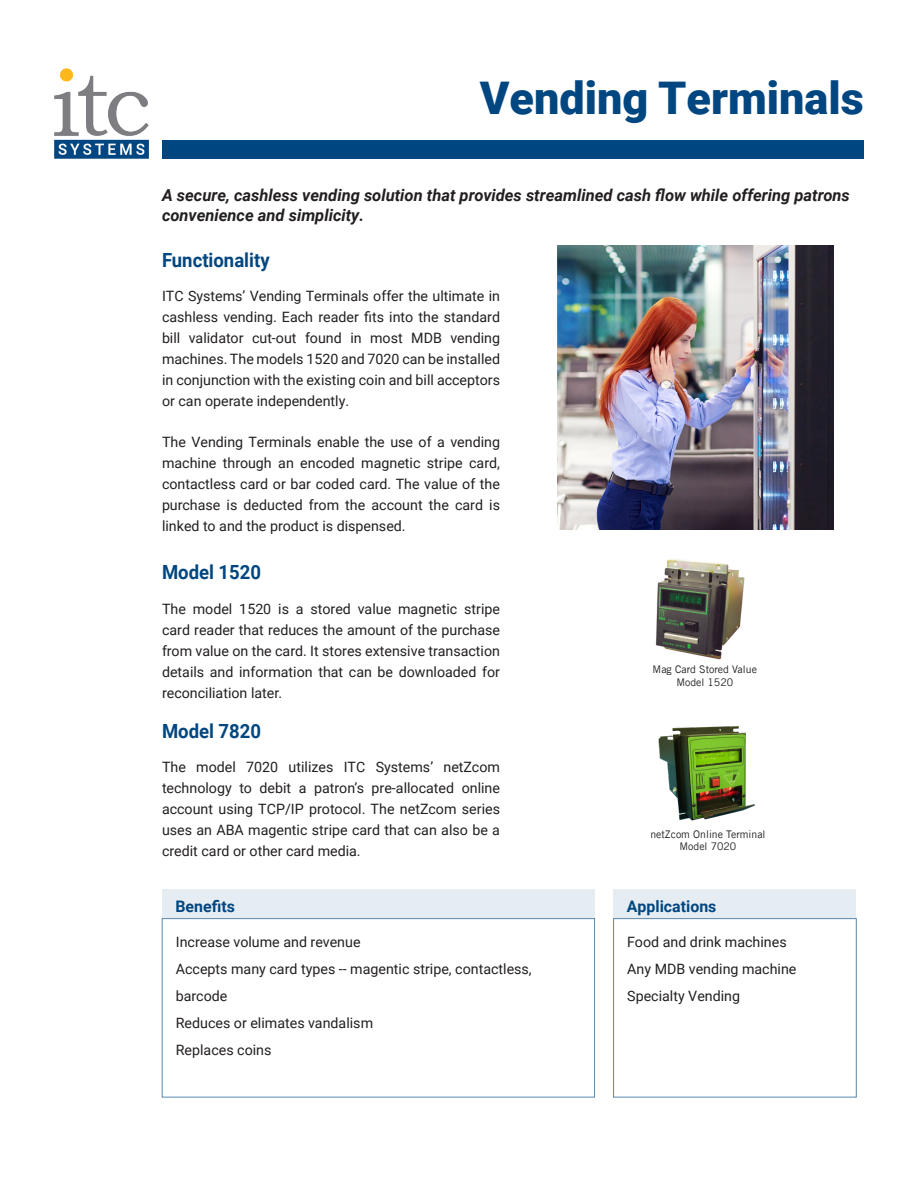
<style>
.page{position:relative;width:918px;height:1188px;background:#fff}
.page>*{position:absolute;margin:0;border:0;box-sizing:border-box;transform-origin:0 0}
.Main_Header{font:900 45px "Roboto";color:#004680}
.Header1{font:700 19.5px "Roboto";color:#004680;scale:.95 1}
.Title_Summary{font:italic 700 16.5px/19.8px "Roboto";color:#231f20}
.Header2{font:700 15.9px "Roboto";color:#004680}
.Paragraph_Style_1{font:14.25px/21px "Roboto";color:#231f20;text-align:justify}
.Paragraph_Style_2{font:14.25px/27px "Roboto";color:#231f20}
.t1{font:10.5px "Trade Gothic LT Std";color:#231f20}
</style>
<div class="page">
<div style="left:162px;top:140px;width:702px;height:19px;background:#004680"></div>
<div style="left:162px;top:889px;width:433px;height:30px;background:#e6edf2"></div>
<div style="left:162px;top:918px;width:433px;height:179px;border:1px solid #5987ac"></div>
<div style="left:613px;top:889px;width:243px;height:30px;background:#e6edf2"></div>
<div style="left:613px;top:918px;width:243px;height:179px;border:1px solid #5987ac"></div>
<img style="left:655px;top:559px;width:90px;height:101px">
<img style="left:658px;top:726px;width:97px;height:95px">
<img style="left:557px;top:246px;width:277px;height:283px">
<img style="left:55px;top:69px;width:94px;height:90px">
<p class="Main_Header" style="left:480px;top:66px;width:386px">Vending Terminals</p>
<p class="Title_Summary" style="left:162px;top:185px;width:689px">A secure, cashless vending solution that provides streamlined cash flow while offering patrons convenience and simplicity.</p>
<p class="Header1" style="left:162px;top:246px;width:115px">Functionality</p>
<p class="Paragraph_Style_1" style="left:162px;top:285px;width:340px">ITC Systems’ Vending Terminals offer the ultimate in cashless vending. Each reader fits into the standard bill validator cut-out found in most MDB vending machines. The models 1520 and 7020 can be installed in conjunction with the existing coin and bill acceptors or can operate independently.</p>
<p class="Paragraph_Style_1" style="left:162px;top:431px;width:340px">The Vending Terminals enable the use of a vending machine through an encoded magnetic stripe card, contactless card or bar coded card. The value of the purchase is deducted from the account the card is linked to and the product is dispensed.</p>
<p class="Header1" style="left:162px;top:559px;width:106px">Model 1520</p>
<p class="Paragraph_Style_1" style="left:162px;top:598px;width:340px">The model 1520 is a stored value magnetic stripe card reader that reduces the amount of the purchase from value on the card. It stores extensive transaction details and information that can be downloaded for reconciliation later.</p>
<p class="Header1" style="left:162px;top:717px;width:106px">Model 7820</p>
<p class="Paragraph_Style_1" style="left:162px;top:756px;width:340px">The model 7020 utilizes ITC Systems’ netZcom technology to debit a patron’s pre-allocated online account using TCP/IP protocol. The netZcom series uses an ABA magentic stripe card that can also be a credit card or other card media.</p>
<p class="Header2" style="left:176px;top:895px;width:61px">Benefits</p>
<p class="Paragraph_Style_2" style="left:176px;top:928px;width:186px">Increase volume and revenue</p>
<p class="Paragraph_Style_2" style="left:176px;top:955px;width:357px">Accepts many card types -- magentic stripe, contactless, barcode</p>
<p class="Paragraph_Style_2" style="left:176px;top:1009px;width:199px">Reduces or elimates vandalism</p>
<p class="Paragraph_Style_2" style="left:176px;top:1036px;width:97px">Replaces coins</p>
<p class="t1" style="left:653px;top:663px;width:106px">Mag Card Stored Value</p>
<p class="t1" style="left:676px;top:676px;width:58px">Model 1520</p>
<p class="t1" style="left:650px;top:827px;width:117px">netZcom Online Terminal</p>
<p class="t1" style="left:680px;top:840px;width:58px">Model 7020</p>
<p class="Header2" style="left:627px;top:895px;width:91px">Applications</p>
<p class="Paragraph_Style_1" style="left:627px;top:931px;width:161px">Food and drink machines</p>
<p class="Paragraph_Style_1" style="left:627px;top:958px;width:171px">Any MDB vending machine</p>
<p class="Paragraph_Style_1" style="left:627px;top:985px;width:114px">Specialty Vending</p>
</div>
